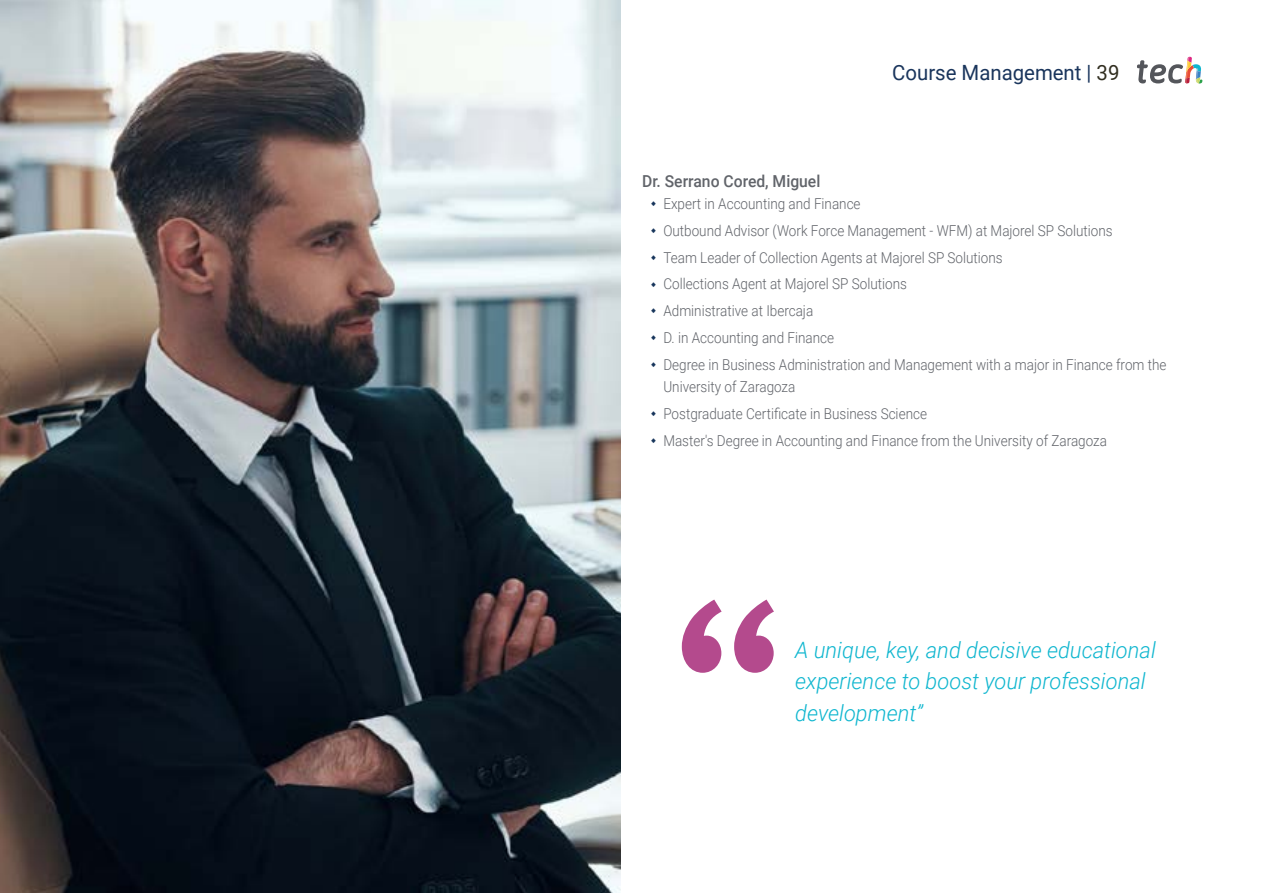
<style>
.page{position:relative;width:1263px;height:893px;background:#fff}
.page>*{position:absolute;margin:0;border:0;box-sizing:border-box;transform-origin:0 0}
.t1{font:italic 300 22.5px/31.5px "Roboto";color:#0fb6cf}
.t2{font:21px "Roboto";color:#1a355c}
.t3{font:500 16.5px "Roboto";color:#61646a;scale:.95 1}
.t4{font:300 15px/26.7px "Roboto";color:#61646a;scale:.9 1}
.s1{color:#312e20}
</style>
<div class="page">
<img style="left:0;top:0;width:621px;height:893px">
<svg style="left:1137px;top:57px;width:65px;height:27px"></svg>
<svg style="left:682px;top:600px;width:92px;height:73px"></svg>
<h2 class="t2" style="left:892px;top:57px;width:229px">Course Management | <span class="s1">39</span></h2>
<p class="t3" style="left:642px;top:169px;width:189px">Dr. Serrano Cored, Miguel</p>
<p class="t4" style="left:663px;top:190px;width:560px">Expert in Accounting and Finance<br>Outbound Advisor (Work Force Management - WFM) at Majorel SP Solutions<br>Team Leader of Collection Agents at Majorel SP Solutions<br>Collections Agent at Majorel SP Solutions<br>Administrative at Ibercaja<br>D. in Accounting and Finance<br>Degree in Business Administration and Management with a major in Finance from the</p>
<p class="t4" style="left:663px;top:373px;width:494px">University of Zaragoza<br>Postgraduate Certificate in Business Science<br>Master's Degree in Accounting and Finance from the University of Zaragoza</p>
<h1 class="t1" style="left:795px;top:633px;width:362px">A unique, key, and decisive educational experience to boost your professional development”</h1>
</div>
